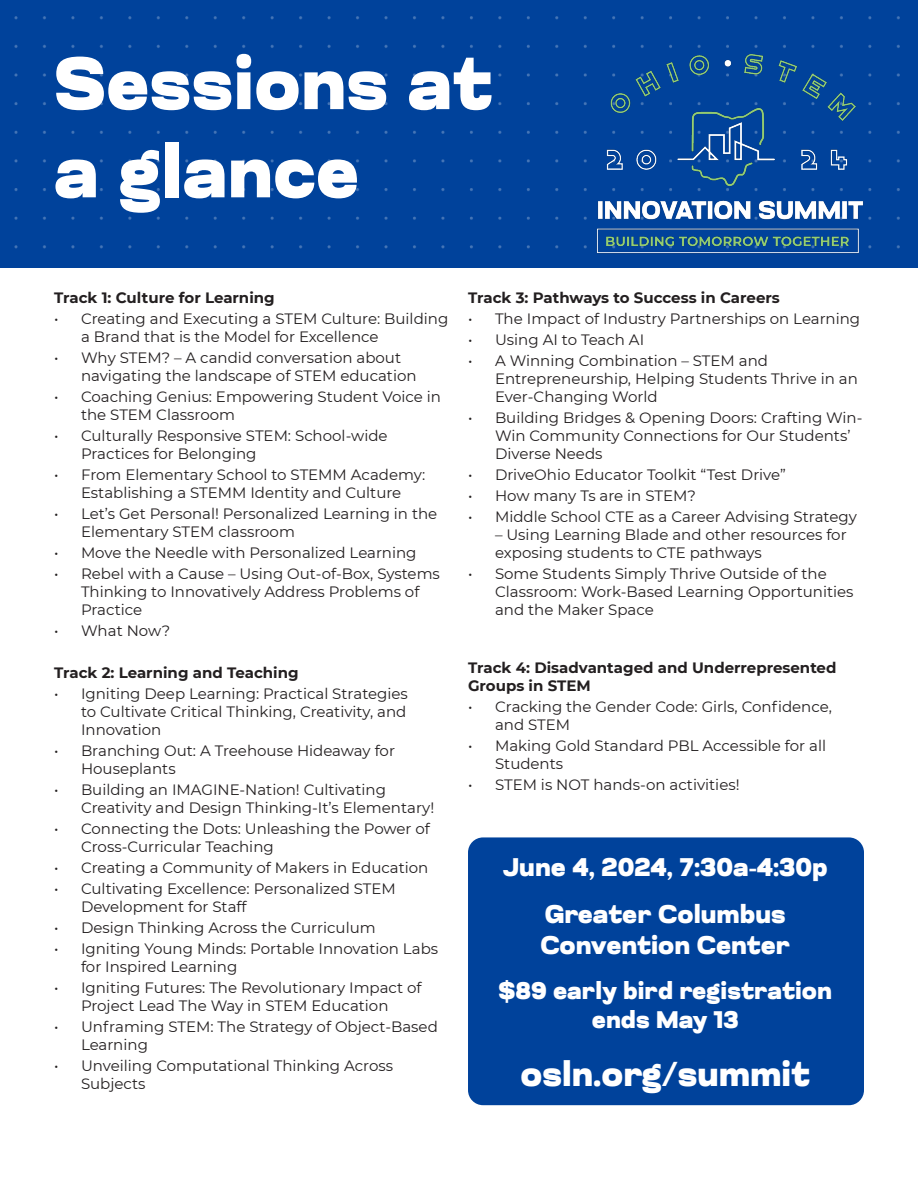
<style>
.page{position:relative;width:918px;height:1188px;background:#fff}
.page>*{position:absolute;margin:0;border:0;box-sizing:border-box;transform-origin:0 0}
.t1{font:700 73.5px/88.2px "Glancyr";color:#fff}
.Objective_title{font:700 34.5px "Glancyr";color:#fff}
.Objective_title-2{font:700 25.5px/30.6px "Glancyr";color:#fff}
.Objective_title-3{font:700 24px/28.8px "Glancyr";color:#fff;text-align:center}
.t2{font:15px/18px "Montserrat";color:#231f20}
.Paragraph_Style_1{font:700 15px/18px "Montserrat";color:#231f20}
</style>
<div class="page">
<div style="left:0;top:0;width:918px;height:268px;background:#00429b"></div>
<img style="left:597px;top:54px;width:267px;height:199px">
<div style="left:468px;top:837px;width:396px;height:268px;background:#00429b;border-radius:15px"></div>
<p class="t1" style="left:54px;top:36px;width:440px">Sessions at a glance</p>
<p class="Paragraph_Style_1" style="left:54px;top:287px;width:222px">Track 1: Culture for Learning</p>
<p class="t2" style="left:81px;top:309px;width:369px;text-indent:-27px">• Creating and Executing a STEM Culture: Building a Brand that is the Model for Excellence</p>
<p class="t2" style="left:81px;top:348px;width:337px;text-indent:-27px">• Why STEM? – A candid conversation about navigating the landscape of STEM education</p>
<p class="t2" style="left:81px;top:387px;width:362px;text-indent:-27px">• Coaching Genius: Empowering Student Voice in the STEM Classroom</p>
<p class="t2" style="left:81px;top:426px;width:308px;text-indent:-27px">• Culturally Responsive STEM: School-wide<br>Practices for Belonging</p>
<p class="t2" style="left:54px;top:465px;width:373px;text-align:center">• From Elementary School to STEMM Academy:<br>Establishing a STEMM Identity and Culture</p>
<p class="t2" style="left:81px;top:504px;width:358px;text-indent:-27px">• Let’s Get Personal! Personalized Learning in the<br>Elementary STEM classroom</p>
<p class="t2" style="left:54px;top:543px;width:364px">• Move the Needle with Personalized Learning</p>
<p class="t2" style="left:81px;top:564px;width:360px;text-indent:-27px">• Rebel with a Cause – Using Out-of-Box, Systems<br>Thinking to Innovatively Address Problems of<br>Practice</p>
<p class="t2" style="left:54px;top:621px;width:118px">• What Now?</p>
<p class="Paragraph_Style_1" style="left:54px;top:662px;width:246px">Track 2: Learning and Teaching</p>
<p class="t2" style="left:81px;top:684px;width:328px;text-align:justify;text-indent:-27px">• Igniting Deep Learning: Practical Strategies to Cultivate Critical Thinking, Creativity, and Innovation</p>
<p class="t2" style="left:81px;top:741px;width:316px;text-indent:-27px">• Branching Out: A Treehouse Hideaway for<br>Houseplants</p>
<p class="t2" style="left:81px;top:780px;width:355px;text-indent:-27px">• Building an IMAGINE-Nation! Cultivating<br>Creativity and Design Thinking-It’s Elementary!</p>
<p class="t2" style="left:81px;top:819px;width:351px;text-indent:-27px">• Connecting the Dots: Unleashing the Power of<br>Cross-Curricular Teaching</p>
<p class="t2" style="left:54px;top:858px;width:376px">• Creating a Community of Makers in Education</p>
<p class="t2" style="left:81px;top:879px;width:316px;text-indent:-27px">• Cultivating Excellence: Personalized STEM<br>Development for Staff</p>
<p class="t2" style="left:54px;top:918px;width:323px">• Design Thinking Across the Curriculum</p>
<p class="t2" style="left:81px;top:939px;width:359px;text-indent:-27px">• Igniting Young Minds: Portable Innovation Labs for Inspired Learning</p>
<p class="t2" style="left:54px;top:978px;width:369px;text-align:center">• Igniting Futures: The Revolutionary Impact of<br>Project Lead The Way in STEM Education</p>
<p class="t2" style="left:81px;top:1017px;width:358px;text-indent:-27px">• Unframing STEM: The Strategy of Object-Based<br>Learning</p>
<p class="t2" style="left:81px;top:1056px;width:314px;text-indent:-27px">• Unveiling Computational Thinking Across<br>Subjects</p>
<p class="Paragraph_Style_1" style="left:468px;top:287px;width:313px">Track 3: Pathways to Success in Careers</p>
<p class="t2" style="left:468px;top:309px;width:394px">• The Impact of Industry Partnerships on Learning</p>
<p class="t2" style="left:468px;top:330px;width:178px">• Using AI to Teach AI</p>
<p class="t2" style="left:495px;top:351px;width:364px;text-indent:-27px">• A Winning Combination – STEM and<br>Entrepreneurship, Helping Students Thrive in an<br>Ever-Changing World</p>
<p class="t2" style="left:495px;top:408px;width:369px;text-indent:-27px">• Building Bridges &amp; Opening Doors: Crafting Win-<br>Win Community Connections for Our Students’<br>Diverse Needs</p>
<p class="t2" style="left:468px;top:465px;width:319px">• DriveOhio Educator Toolkit “Test Drive”</p>
<p class="t2" style="left:468px;top:486px;width:229px">• How many Ts are in STEM?</p>
<p class="t2" style="left:468px;top:507px;width:390px">• Middle School CTE as a Career Advising Strategy</p>
<p class="t2" style="left:495px;top:525px;width:353px">– Using Learning Blade and other resources for exposing students to CTE pathways</p>
<p class="t2" style="left:495px;top:564px;width:360px;text-indent:-27px">• Some Students Simply Thrive Outside of the<br>Classroom: Work-Based Learning Opportunities and the Maker Space</p>
<p class="Paragraph_Style_1" style="left:468px;top:658px;width:370px">Track 4: Disadvantaged and Underrepresented<br>Groups in STEM</p>
<p class="t2" style="left:495px;top:697px;width:338px;text-indent:-27px">• Cracking the Gender Code: Girls, Confidence, and STEM</p>
<p class="t2" style="left:495px;top:736px;width:333px;text-indent:-27px">• Making Gold Standard PBL Accessible for all<br>Students</p>
<p class="t2" style="left:468px;top:775px;width:273px">• STEM is NOT hands-on activities!</p>
<p class="Objective_title-2" style="left:503px;top:851px;width:326px">June 4, 2024, 7:30a-4:30p</p>
<p class="Objective_title-2" style="left:540px;top:898px;width:251px">Greater Columbus<br>Convention Center</p>
<p class="Objective_title-3" style="left:498px;top:975px;width:335px">$89 early bird registration ends May 13</p>
<p class="Objective_title" style="left:521px;top:1050px;width:291px">osln.org/summit</p>
</div>
